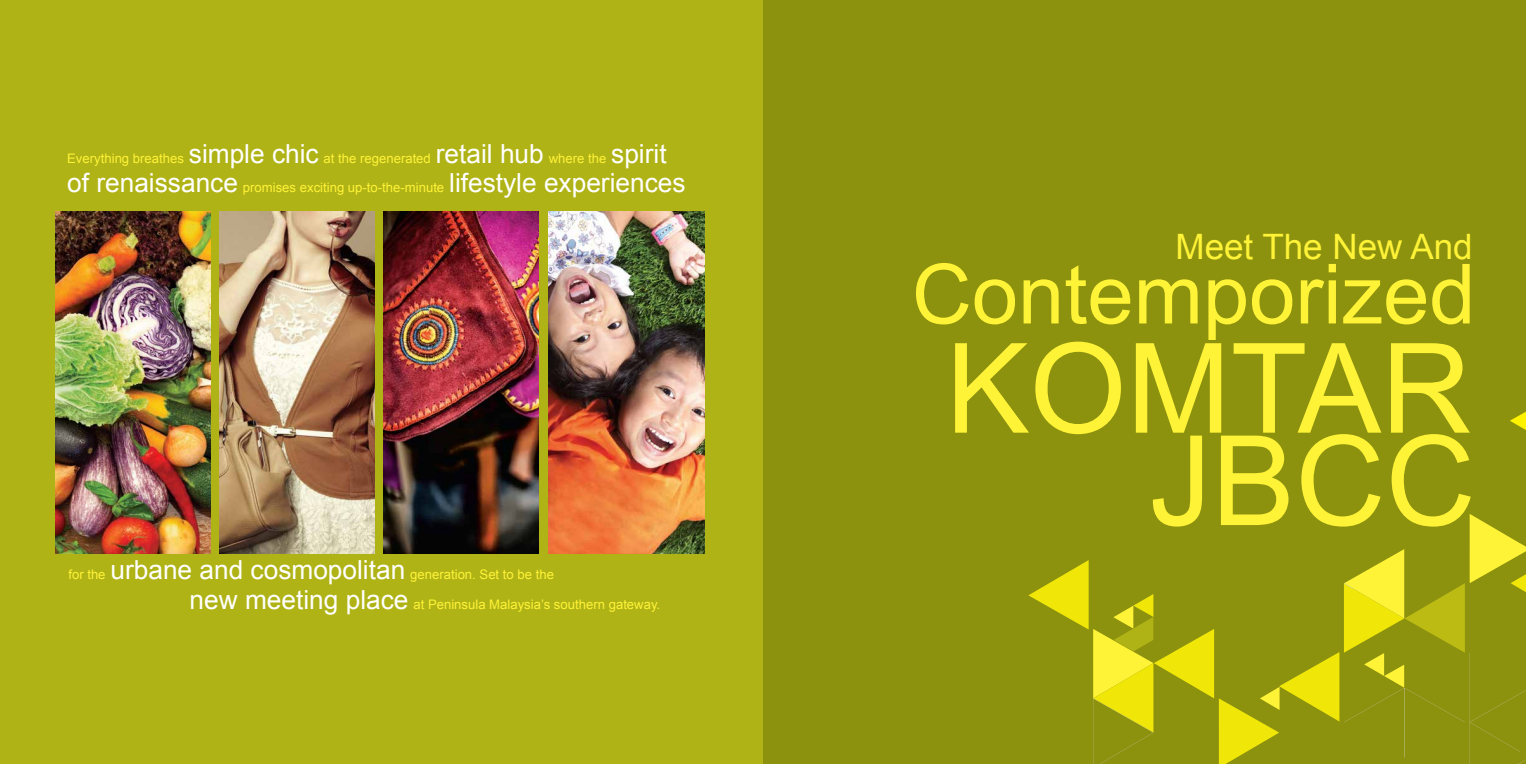
<style>
.page{position:relative;width:1526px;height:764px;background:#fff}
.page>*{position:absolute;margin:0;border:0;box-sizing:border-box;transform-origin:0 0}
.t1{font:124.95px "Arial";color:#fff337}
.t2{font:83.12px "Arial";color:#fff337}
.t3{font:35px "Arial";color:#fff337}
.t4{font:26.25px "Arial";color:#fff}
.t5{font:13.12px "Arial";color:#fff337}
.s1{font-size:26.25px;color:#fff}
.s2{font-size:13.12px;color:#fff337}
</style>
<div class="page">
<img style="left:0;top:0;width:1525px;height:764px">
<p class="t5" style="left:67px;top:149px;width:601px">Everything breathes <span class="s1">simple chic</span> at the regenerated <span class="s1">retail hub</span> where the <span class="s1">spirit</span></p>
<h3 class="t4" style="left:67px;top:166px;width:620px">of renaissance <span class="s2">promises exciting up-to-the-minute</span> lifestyle experiences</h3>
<p class="t5" style="left:68px;top:566px;width:487px">for the <span class="s1">urbane and cosmopolitan</span> generation. Set to be the</p>
<p class="t5" style="left:189px;top:596px;width:472px"><span class="s1">new meeting place</span> at Peninsula Malaysia’s southern gateway.</p>
<h3 class="t3" style="left:1175px;top:224px;width:299px">Meet The New And</h3>
<h2 class="t2" style="left:911px;top:240px;width:565px">Contemporized</h2>
<h1 class="t1" style="left:946px;top:307px;width:527px">KOMTAR</h1>
<h1 class="t1" style="left:1149px;top:399px;width:328px">JBCC</h1>
</div>
